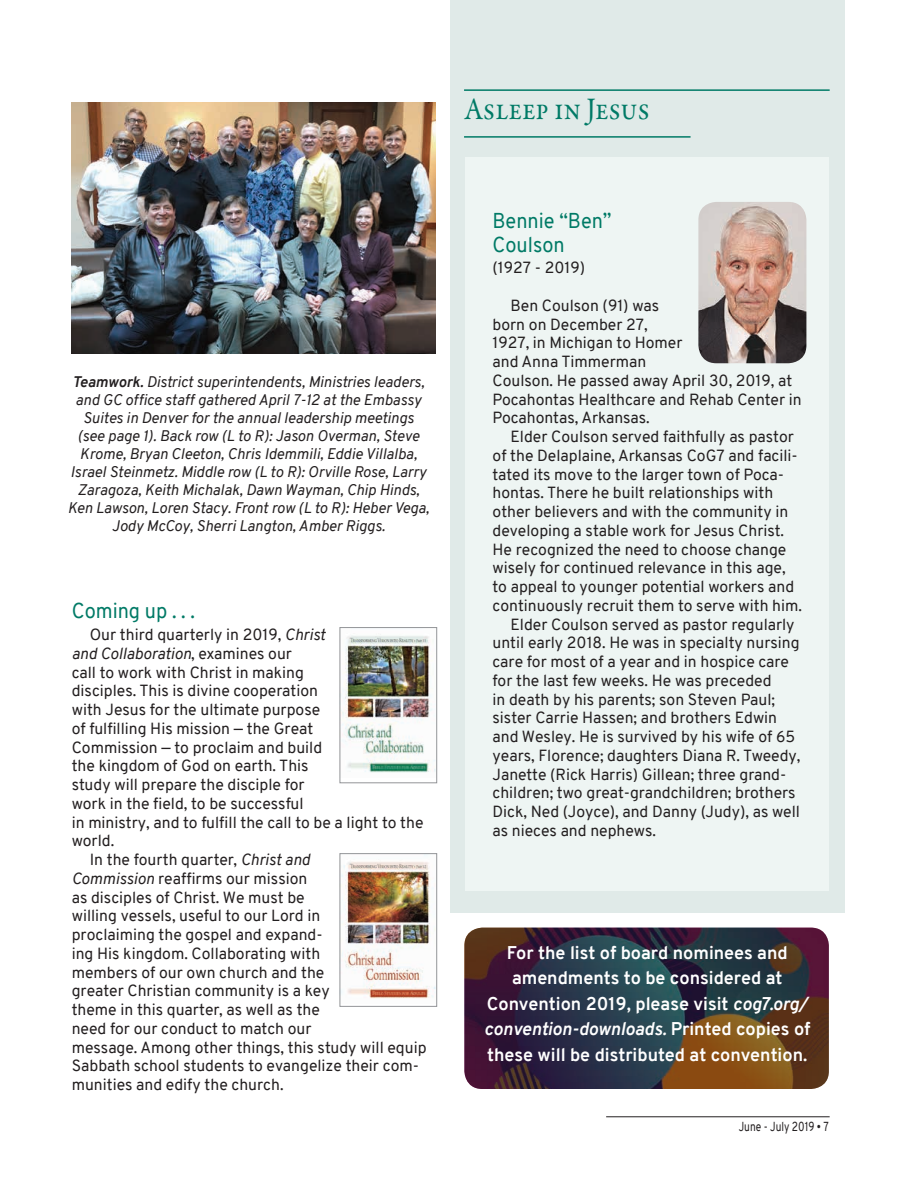
<style>
.page{position:relative;width:918px;height:1188px;background:#fff}
.page>*{position:absolute;margin:0;border:0;box-sizing:border-box;transform-origin:0 0}
.Main_Subhead{font:31.5px "Garamond Premr Pro";letter-spacing:-.01em;color:#007a66;scale:.9 1}
.News_Title{font:21px/24px "Overpass";color:#007a66;scale:.95 1}
.News{font:700 18px/25.5px "Overpass";color:#fff;text-align:center}
.News-2{font:15.75px/18.8px "Overpass";color:#231f20}
.t1{font:italic 15px/18px "Overpass";color:#231f20;text-align:center}
.t2{font:12.75px "Overpass";color:#231f20;scale:.8 1}
.s1{font-weight:700}
.s2{font-style:italic}
</style>
<div class="page">
<hr style="left:606px;top:1116px;width:224px;height:1px;background:#231f20">
<img style="left:72px;top:102px;width:364px;height:252px">
<img style="left:342px;top:634px;width:93px;height:139px">
<div style="left:340px;top:627px;width:97px;height:156px;border:1px solid #939598"></div>
<img style="left:342px;top:855px;width:93px;height:144px">
<div style="left:340px;top:853px;width:97px;height:154px;border:1px solid #939598"></div>
<div style="left:450px;top:0;width:394px;height:913px;background:#e0eae8"></div>
<div style="left:466px;top:158px;width:363px;height:733px;background:#eef5f3"></div>
<hr style="left:464px;top:89px;width:366px;height:2px;background:#007a66">
<hr style="left:464px;top:136px;width:227px;height:2px;background:#007a66">
<img style="left:698px;top:202px;width:108px;height:161px">
<svg style="left:464px;top:928px;width:365px;height:161px;background:#3e3338"></svg>
<p class="t1" style="left:68px;top:373px;width:363px"><span class="s1">Teamwork.</span> District superintendents, Ministries leaders, and GC office staff gathered April 7-12 at the Embassy Suites in Denver for the annual leadership meetings (see page 1). Back row (L to R): Jason Overman, Steve Krome, Bryan Cleeton, Chris Idemmili, Eddie Villalba, Israel Steinmetz. Middle row (L to R): Orville Rose, Larry Zaragoza, Keith Michalak, Dawn Wayman, Chip Hinds, Ken Lawson, Loren Stacy. Front row (L to R): Heber Vega, Jody McCoy, Sherri Langton, Amber Riggs.</p>
<p class="News_Title" style="left:72px;top:599px;width:131px">Coming up . . .</p>
<p class="News-2" style="left:72px;top:625px;width:353px;text-indent:18px">Our third quarterly in 2019, <span class="s2">Christ<br>and Collaboration</span>, examines our<br>call to work with Christ in making<br>disciples. This is divine cooperation<br>with Jesus for the ultimate purpose<br>of fulfilling His mission — the Great<br>Commission — to proclaim and build<br>the kingdom of God on earth. This<br>study will prepare the disciple for<br>work in the field, to be successful<br>in ministry, and to fulfill the call to be a light to the world.</p>
<p class="News-2" style="left:72px;top:850px;width:356px;text-indent:18px">In the fourth quarter, <span class="s2">Christ and<br>Commission</span> reaffirms our mission<br>as disciples of Christ. We must be<br>willing vessels, useful to our Lord in<br>proclaiming the gospel and expand-<br>ing His kingdom. Collaborating with<br>members of our own church and the<br>greater Christian community is a key<br>theme in this quarter, as well as the<br>need for our conduct to match our<br>message. Among other things, this study will equip Sabbath school students to evangelize their com&shy;munities and edify the church.</p>
<p class="Main_Subhead" style="left:464px;top:90px;width:208px">Asleep in Jesus</p>
<p class="News_Title" style="left:493px;top:208px;width:127px">Bennie “Ben”<br>Coulson</p>
<p class="News-2" style="left:493px;top:259px;width:94px">(1927 - 2019)</p>
<p class="News-2" style="left:493px;top:296px;width:311px;text-indent:18px">Ben Coulson (91) was<br>born on December 27,<br>1927, in Michigan to Homer<br>and Anna Timmerman<br>Coulson. He passed away April 30, 2019, at<br>Pocahontas Healthcare and Rehab Center in<br>Pocahontas, Arkansas.</p>
<p class="News-2" style="left:493px;top:427px;width:311px;text-indent:18px">Elder Coulson served faithfully as pastor of the Delaplaine, Arkansas CoG7 and facili&shy;tated its move to the larger town of Poca&shy;hontas. There he built relationships with other believers and with the community in developing a stable work for Jesus Christ.<br>He recognized the need to choose change wisely for continued relevance in this age, to appeal to younger potential workers and continuously recruit them to serve with him.</p>
<p class="News-2" style="left:493px;top:615px;width:309px;text-indent:18px">Elder Coulson served as pastor regularly until early 2018. He was in specialty nursing care for most of a year and in hospice care for the last few weeks. He was preceded<br>in death by his parents; son Steven Paul; sister Carrie Hassen; and brothers Edwin and Wesley. He is survived by his wife of 65 years, Florence; daughters Diana R. Tweedy, Janette (Rick Harris) Gillean; three grand&shy;children; two great-grandchildren; brothers Dick, Ned (Joyce), and Danny (Judy), as well as nieces and nephews.</p>
<p class="News" style="left:484px;top:940px;width:328px">For the list of board nominees and amendments to be considered at Convention 2019, please visit <span class="s2">cog7.org/ convention-downloads.</span> Printed copies of these will be distributed at convention.</p>
<p class="t2" style="left:739px;top:1117px;width:114px">June - July 2019 • 7</p>
</div>
